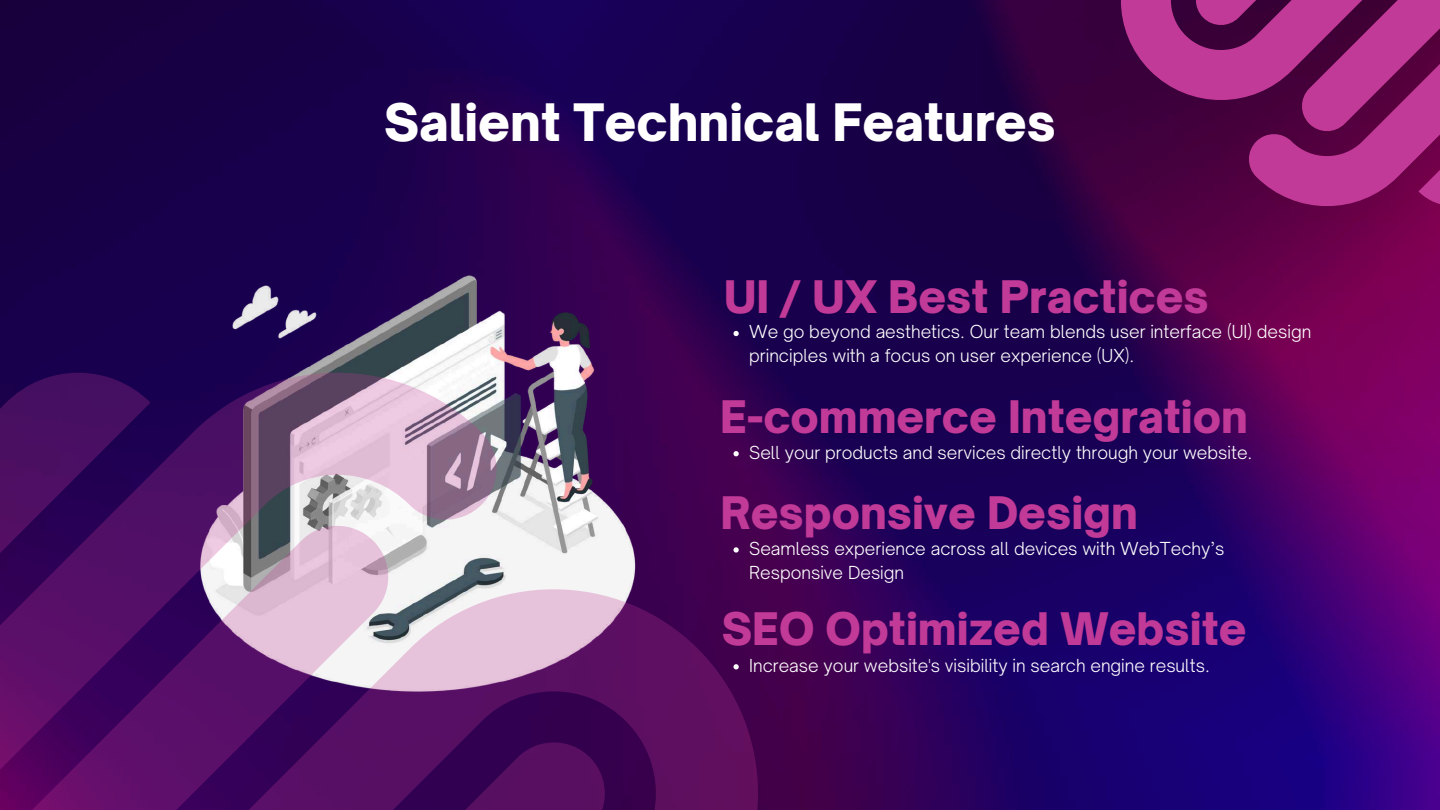
<style>
.page{position:relative;width:1440px;height:810px;background:#fff}
.page>*{position:absolute;margin:0;border:0;box-sizing:border-box;transform-origin:0 0}
.t1{font:900 49.4px "Open Sauce One";color:#fff}
.t2{font:900 42.9px "Open Sauce One";color:#c23a97}
.t3{font:300 17.2px/24px "Open Sauce One";color:#fff}
</style>
<div class="page">
<img style="left:0;top:0;width:1440px;height:810px">
<svg style="left:1111px;top:0;width:329px;height:216px"></svg>
<img style="left:187px;top:243px;width:461px;height:129px">
<svg style="left:0;top:372px;width:758px;height:438px"></svg>
<svg style="left:734px;top:451px;width:5px;height:5px"></svg>
<svg style="left:734px;top:331px;width:5px;height:5px"></svg>
<svg style="left:734px;top:664px;width:5px;height:5px"></svg>
<svg style="left:734px;top:547px;width:5px;height:6px"></svg>
<h1 class="t1" style="left:384px;top:92px;width:673px">Salient Technical Features</h1>
<h2 class="t2" style="left:724px;top:270px;width:486px">UI / UX Best Practices</h2>
<p class="t3" style="left:749px;top:320px;width:564px">We go beyond aesthetics. Our team blends user interface (UI) design principles with a focus on user experience (UX).</p>
<h2 class="t2" style="left:720px;top:390px;width:529px">E-commerce Integration</h2>
<p class="t3" style="left:749px;top:440px;width:505px">Sell your products and services directly through your website.</p>
<h2 class="t2" style="left:720px;top:486px;width:419px">Responsive Design</h2>
<p class="t3" style="left:749px;top:536px;width:477px">Seamless experience across all devices with WebTechy’s<br>Responsive Design</p>
<h2 class="t2" style="left:722px;top:602px;width:526px">SEO Optimized Website</h2>
<p class="t3" style="left:749px;top:653px;width:462px">Increase your website's visibility in search engine results.</p>
</div>
